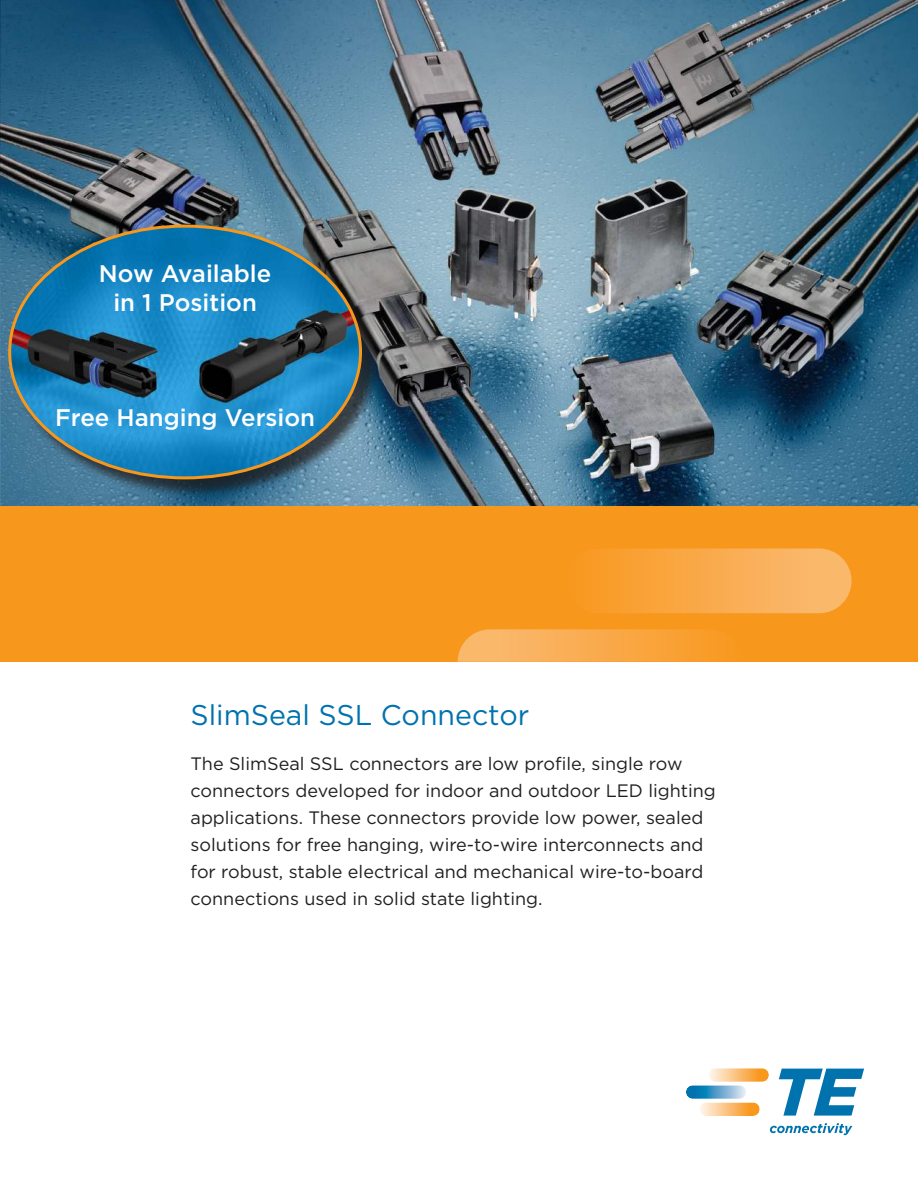
<style>
.page{position:relative;width:918px;height:1188px;background:#fff}
.page>*{position:absolute;margin:0;border:0;box-sizing:border-box;transform-origin:0 0}
.t1{font:28.5px "Gotham";color:#0072ae}
.t2{font:500 24px/28.8px "Gotham";color:#fff;text-align:center}
.t3{font:18px/27px "Gotham";color:#221f1f}
</style>
<div class="page">
<img style="left:0;top:0;width:918px;height:506px">
<div style="left:0;top:506px;width:918px;height:156px;background:#f7971c"></div>
<img style="left:566px;top:548px;width:286px;height:65px;border-radius:32px">
<img style="left:458px;top:629px;width:254px;height:33px">
<img style="left:709px;top:1068px;width:60px;height:14px">
<img style="left:700px;top:1102px;width:60px;height:14px">
<img style="left:686px;top:1085px;width:60px;height:14px">
<svg style="left:779px;top:1069px;width:85px;height:47px"></svg>
<svg style="left:770px;top:1123px;width:82px;height:12px"></svg>
<div style="left:10px;top:227px;width:370px;height:271px;background:#221f1f;opacity:.75"></div>
<img style="left:10px;top:226px;width:351px;height:252px">
<h2 class="t2" style="left:99px;top:260px;width:174px">Now Available in 1 Position</h2>
<h2 class="t2" style="left:55px;top:404px;width:261px">Free Hanging Version</h2>
<h1 class="t1" style="left:190px;top:702px;width:340px">SlimSeal SSL Connector</h1>
<p class="t3" style="left:191px;top:752px;width:527px">The SlimSeal SSL connectors are low profile, single row connectors developed for indoor and outdoor LED lighting applications. These connectors provide low power, sealed solutions for free hanging, wire-to-wire interconnects and for robust, stable electrical and mechanical wire-to-board connections used in solid state lighting.</p>
</div>
